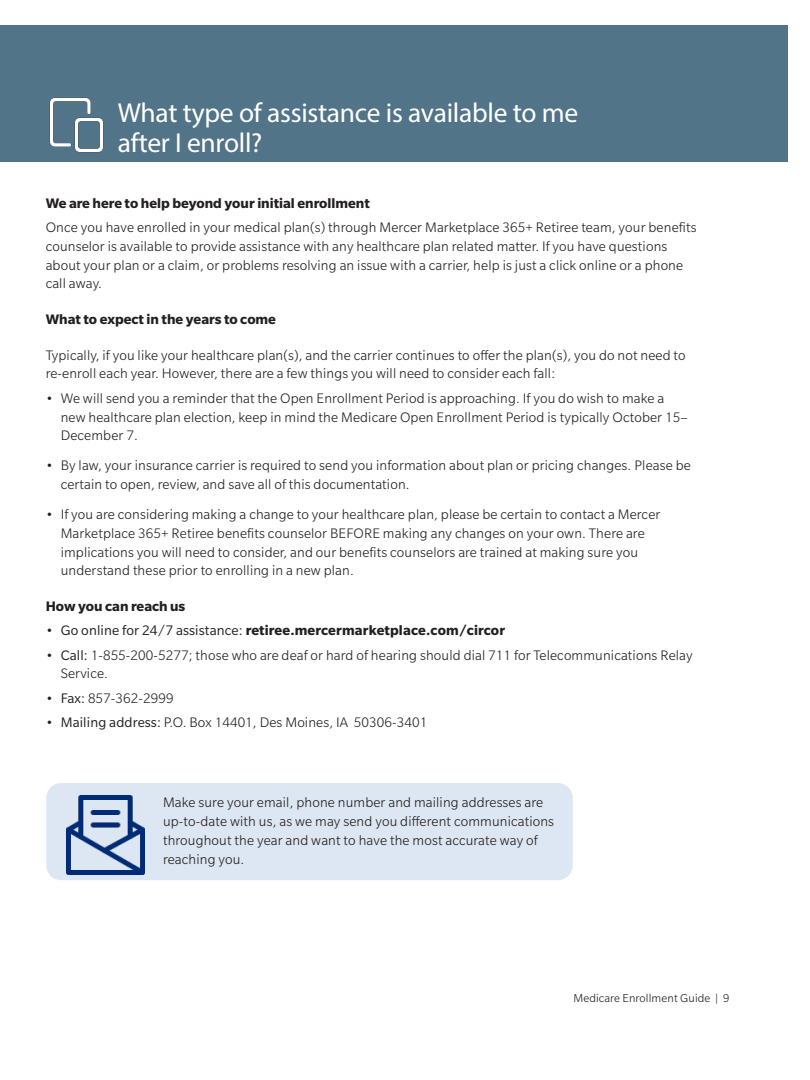
<style>
.page{position:relative;width:810px;height:1080px;background:#fff}
.page>*{position:absolute;margin:0;border:0;box-sizing:border-box;transform-origin:0 0}
.BODY{font:27.5px/30px "Myriad Pro";letter-spacing:-.01em;color:#fff}
.BODY-2{font:300 15px/18.8px "Slate Pro";letter-spacing:.01em;color:#231f20}
.BODY-3{font:700 15px "Slate Pro";color:#231f20}
.black_subs{font:700 15px "Slate Pro";color:#231f20}
.t1{font:300 12.5px "Slate Pro";letter-spacing:.01em;color:#231f20}
.s1{font-weight:300}
.s2{font-weight:400}
</style>
<div class="page">
<div style="left:0;top:25px;width:788px;height:137px;background:#517488"></div>
<div style="left:46px;top:783px;width:527px;height:97px;background:#dde7f3;border-radius:15px"></div>
<img style="left:66px;top:795px;width:79px;height:79px">
<img style="left:49px;top:97px;width:55px;height:56px">
<p class="BODY" style="left:118px;top:97px;width:462px">What type of assistance is available to me after I enroll?</p>
<p class="black_subs" style="left:46px;top:195px;width:326px">We are here to help beyond your initial enrollment</p>
<p class="BODY-2" style="left:46px;top:218px;width:652px">Once you have enrolled in your medical plan(s) through Mercer Marketplace 365+ Retiree team, your benefits counselor is available to provide assistance with any healthcare plan related matter. If you have questions about your plan or a claim, or problems resolving an issue with a carrier, help is just a click online or a phone call away.</p>
<p class="BODY-3" style="left:46px;top:311px;width:232px">What to expect in the years to come</p>
<p class="BODY-2" style="left:46px;top:346px;width:642px">Typically, if you like your healthcare plan(s), and the carrier continues to offer the plan(s), you do not need to re-enroll each year. However, there are a few things you will need to consider each fall:</p>
<p class="BODY-2" style="left:61px;top:389px;width:629px;text-indent:-15px">• We will send you a reminder that the Open Enrollment Period is approaching. If you do wish to make a new healthcare plan election, keep in mind the Medicare Open Enrollment Period is typically October 15–<br>December 7.</p>
<p class="BODY-2" style="left:61px;top:456px;width:632px;text-indent:-15px">• By law, your insurance carrier is required to send you information about plan or pricing changes. Please be certain to open, review, and save all of this documentation.</p>
<p class="BODY-2" style="left:61px;top:505px;width:601px;text-indent:-15px">• If you are considering making a change to your healthcare plan, please be certain to contact a Mercer Marketplace 365+ Retiree benefits counselor BEFORE making any changes on your own. There are implications you will need to consider, and our benefits counselors are trained at making sure you understand these prior to enrolling in a new plan.</p>
<p class="black_subs" style="left:46px;top:598px;width:141px">How you can reach us</p>
<p class="BODY-3" style="left:46px;top:622px;width:461px"><span class="s1">•</span> <span class="s2">Go online for 24/7 assistance:</span> retiree.mercermarketplace.com/circor</p>
<p class="BODY-2" style="left:61px;top:646px;width:633px;text-indent:-15px">• <span class="s2">Call:</span> 1-855-200-5277; those who are deaf or hard of hearing should dial 711 for Telecommunications Relay<br>Service.</p>
<p class="BODY-2" style="left:46px;top:689px;width:129px">• <span class="s2">Fax:</span> 857-362-2999</p>
<p class="BODY-2" style="left:46px;top:713px;width:383px">• <span class="s2">Mailing address:</span> P.O. Box 14401, Des Moines, IA 50306-3401</p>
<p class="BODY-2" style="left:163px;top:793px;width:393px">Make sure your email, phone number and mailing addresses are up-to-date with us, as we may send you different communications throughout the year and want to have the most accurate way of reaching you.</p>
<p class="t1" style="left:573px;top:992px;width:157px">Medicare Enrollment Guide | 9</p>
</div>
